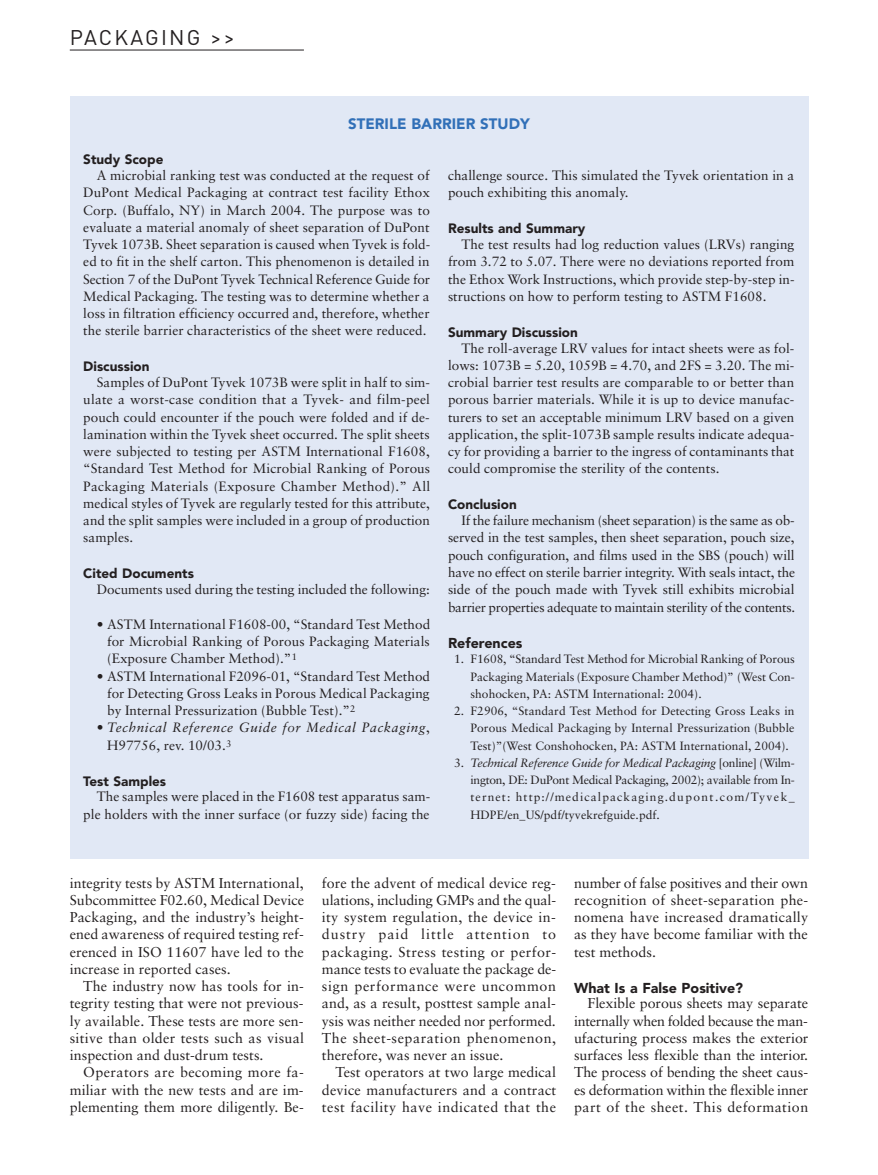
<style>
.page{position:relative;width:878px;height:1175px;background:#fff}
.page>*{position:absolute;margin:0;border:0;box-sizing:border-box;transform-origin:0 0}
.t1{font:21px "DIN";letter-spacing:.105em;color:#231f20}
.t2{font:900 15px "Avenir";color:#3170b8}
.t3{font:14.25px/17.2px "Sabon";letter-spacing:.005em;color:#231f20;text-align:justify}
.t4{font:900 14.25px "Avenir";color:#231f20}
.t5{font:13.5px/17.2px "Sabon";letter-spacing:.005em;color:#231f20;text-align:justify}
.t6{font:900 13.5px "Avenir";color:#231f20}
.t7{font:italic 13.5px/17.2px "Sabon";letter-spacing:.04em;color:#231f20}
.t8{font:12px/17.2px "Sabon";letter-spacing:.005em;color:#231f20;text-align:justify}
.s1{font-style:normal}
.s2{font-style:italic}
</style>
<div class="page">
<hr style="left:70px;top:50px;width:234px;height:1px;background:#231f20">
<div style="left:70px;top:96px;width:738px;height:762px;background:#e1e8f5"></div>
<h1 class="t1" style="left:70px;top:30px;width:166px">PACKAGING &gt;&gt;</h1>
<p class="t2" style="left:348px;top:118px;width:183px">STERILE BARRIER STUDY</p>
<p class="t6" style="left:83px;top:154px;width:82px">Study Scope</p>
<p class="t5" style="left:83px;top:168px;width:348px;text-indent:14px">A microbial ranking test was conducted at the request of DuPont Medical Packaging at contract test facility Ethox Corp. (Buffalo, NY) in March 2004. The purpose was to evaluate a material anomaly of sheet separation of DuPont Tyvek 1073B. Sheet separation is caused when Tyvek is fold&shy;ed to fit in the shelf carton. This phenomenon is detailed in Section 7 of the DuPont Tyvek Technical Reference Guide for Medical Packaging. The testing was to determine whether a loss in filtration efficiency occurred and, therefore, whether the sterile barrier characteristics of the sheet were reduced.</p>
<p class="t6" style="left:83px;top:361px;width:68px">Discussion</p>
<p class="t5" style="left:83px;top:375px;width:348px;text-indent:14px">Samples of DuPont Tyvek 1073B were split in half to sim&shy;ulate a worst-case condition that a Tyvek- and film-peel pouch could encounter if the pouch were folded and if de&shy;lamination within the Tyvek sheet occurred. The split sheets were subjected to testing per ASTM International F1608, “Standard Test Method for Microbial Ranking of Porous Packaging Materials (Exposure Chamber Method).” All medical styles of Tyvek are regularly tested for this attribute, and the split samples were included in a group of production samples.</p>
<p class="t6" style="left:83px;top:568px;width:112px">Cited Documents</p>
<p class="t5" style="left:97px;top:582px;width:334px">Documents used during the testing included the following:</p>
<p class="t5" style="left:107px;top:616px;width:324px;text-indent:-10px">• ASTM International F1608-00, “Standard Test Method for Microbial Ranking of Porous Packaging Materials (Exposure Chamber Method).”<sup>1</sup></p>
<p class="t5" style="left:107px;top:668px;width:324px;text-indent:-10px">• ASTM International F2096-01, “Standard Test Method for Detecting Gross Leaks in Porous Medical Packaging by Internal Pressurization (Bubble Test).”<sup>2</sup></p>
<p class="t7" style="left:107px;top:720px;width:324px;text-indent:-10px"><span class="s1">•</span> Technical Reference Guide for Medical Packaging<span class="s1">,<br>H97756, rev. 10/03.</span><sup>3</sup></p>
<p class="t6" style="left:83px;top:775px;width:84px">Test Samples</p>
<p class="t5" style="left:83px;top:789px;width:348px;text-align:right">The samples were placed in the F1608 test apparatus sam&shy;ple holders with the inner surface (or fuzzy side) facing the</p>
<p class="t5" style="left:448px;top:168px;width:348px">challenge source. This simulated the Tyvek orientation in a pouch exhibiting this anomaly.</p>
<p class="t6" style="left:448px;top:223px;width:139px">Results and Summary</p>
<p class="t5" style="left:448px;top:237px;width:348px;text-indent:14px">The test results had log reduction values (LRVs) ranging from 3.72 to 5.07. There were no deviations reported from the Ethox Work Instructions, which provide step-by-step in&shy;structions on how to perform testing to ASTM F1608.</p>
<p class="t6" style="left:448px;top:327px;width:131px">Summary Discussion</p>
<p class="t5" style="left:448px;top:340px;width:348px;text-indent:14px">The roll-average LRV values for intact sheets were as fol&shy;lows: 1073B = 5.20, 1059B = 4.70, and 2FS = 3.20. The mi&shy;crobial barrier test results are comparable to or better than porous barrier materials. While it is up to device manufac&shy;turers to set an acceptable minimum LRV based on a given application, the split-1073B sample results indicate adequa&shy;cy for providing a barrier to the ingress of contaminants that could compromise the sterility of the contents.</p>
<p class="t6" style="left:448px;top:499px;width:70px">Conclusion</p>
<p class="t5" style="left:448px;top:513px;width:348px;text-indent:14px">If the failure mechanism (sheet separation) is the same as ob&shy;served in the test samples, then sheet separation, pouch size, pouch configuration, and films used in the SBS (pouch) will have no effect on sterile barrier integrity. With seals intact, the side of the pouch made with Tyvek still exhibits microbial barrier properties adequate to maintain sterility of the contents.</p>
<p class="t4" style="left:448px;top:637px;width:76px">References</p>
<p class="t8" style="left:470px;top:651px;width:326px;text-indent:-16px">1. F1608, “Standard Test Method for Microbial Ranking of Porous Packaging Materials (Exposure Chamber Method)” (West Con&shy;shohocken, PA: ASTM International: 2004).</p>
<p class="t8" style="left:470px;top:703px;width:325px;text-indent:-16px">2. F2906, “Standard Test Method for Detecting Gross Leaks in Porous Medical Packaging by Internal Pressurization (Bubble Test)”(West Conshohocken, PA: ASTM International, 2004).</p>
<p class="t8" style="left:470px;top:755px;width:326px;text-indent:-16px">3. <span class="s2">Technical Reference Guide for Medical Packaging</span> [online] (Wilm&shy;ington, DE: DuPont Medical Packaging, 2002); available from In&shy;ternet: http://medicalpackaging.dupont.com/Tyvek_ HDPE/en_US/pdf/tyvekrefguide.pdf.</p>
<p class="t3" style="left:70px;top:875px;width:236px">integrity tests by ASTM International, Subcommittee F02.60, Medical Device Packaging, and the industry’s height&shy;ened awareness of required testing ref&shy;erenced in ISO 11607 have led to the increase in reported cases.</p>
<p class="t3" style="left:70px;top:978px;width:236px;text-indent:14px">The industry now has tools for in&shy;tegrity testing that were not previous&shy;ly available. These tests are more sen&shy;sitive than older tests such as visual inspection and dust-drum tests.</p>
<p class="t3" style="left:70px;top:1065px;width:236px;text-indent:14px">Operators are becoming more fa&shy;miliar with the new tests and are im&shy;plementing them more diligently. Be-</p>
<p class="t3" style="left:322px;top:875px;width:236px">fore the advent of medical device reg&shy;ulations, including GMPs and the qual&shy;ity system regulation, the device in&shy;dustry paid little attention to packaging. Stress testing or perfor&shy;mance tests to evaluate the package de&shy;sign performance were uncommon and, as a result, posttest sample anal&shy;ysis was neither needed nor performed.<br>The sheet-separation phenomenon, therefore, was never an issue.</p>
<p class="t3" style="left:322px;top:1065px;width:236px;text-indent:14px">Test operators at two large medical device manufacturers and a contract test facility have indicated that the</p>
<p class="t3" style="left:574px;top:875px;width:236px">number of false positives and their own recognition of sheet-separation phe&shy;nomena have increased dramatically as they have become familiar with the test methods.</p>
<p class="t4" style="left:574px;top:982px;width:171px">What Is a False Positive?</p>
<p class="t3" style="left:574px;top:996px;width:236px;text-indent:14px">Flexible porous sheets may separate internally when folded because the man&shy;ufacturing process makes the exterior surfaces less flexible than the interior.<br>The process of bending the sheet caus&shy;es deformation within the flexible inner part of the sheet. This deformation</p>
</div>
